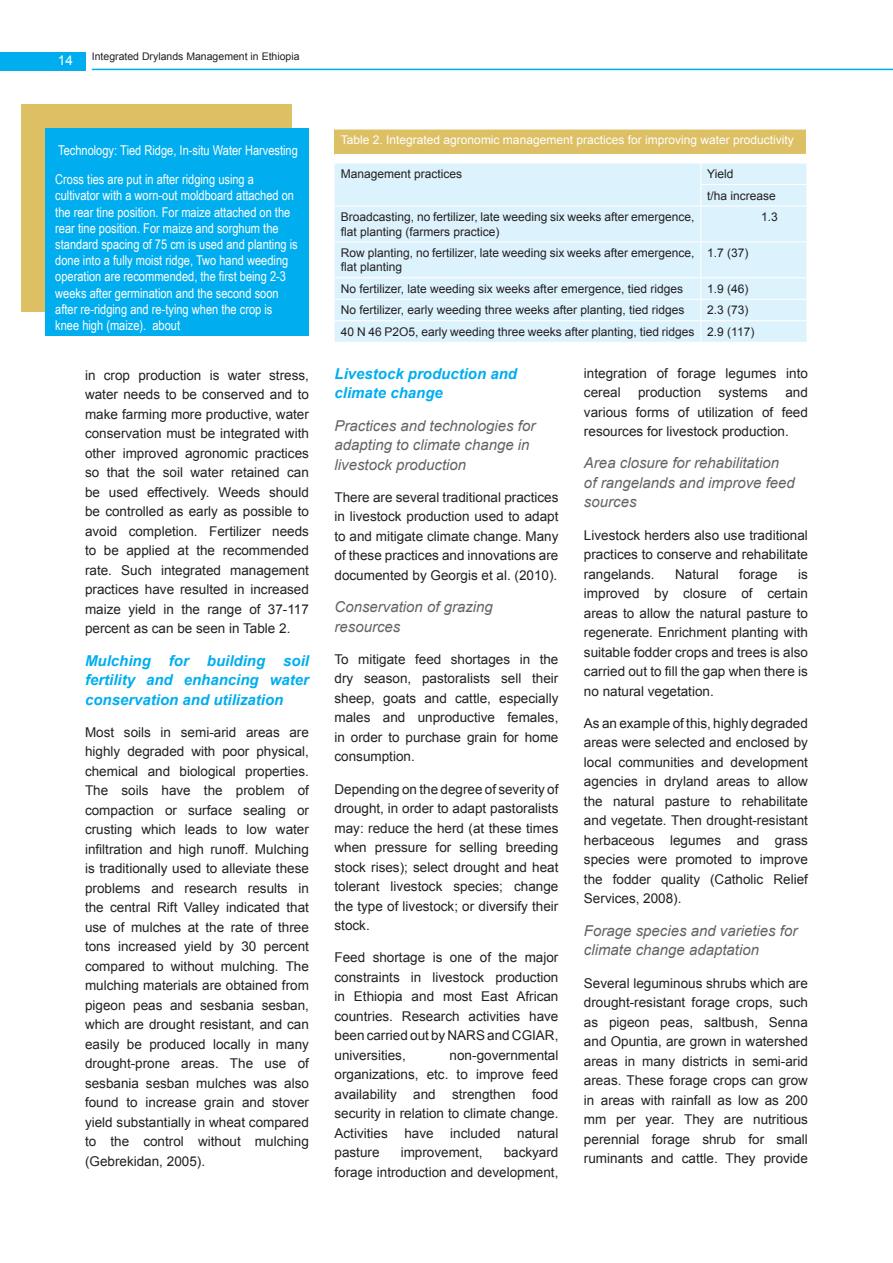
<style>
.page{position:relative;width:893px;height:1263px;background:#fff}
.page>*{position:absolute;margin:0;border:0;box-sizing:border-box;transform-origin:0 0}
.t1{font:italic 15px/19.5px "Arial";color:#636366}
.t2{font:italic 700 15px/19.5px "Arial";color:#00aeef;text-align:justify}
.t3{font:13.5px/19.5px "Arial";color:#231f20;text-align:justify}
.t4{font:13.5px/16.2px "Arial Narrow";color:#fff}
.t5{font:13.5px "Arial";color:#fff}
.t6{font:12px/21.5px "Arial";color:#231f20}
.t7{font:12px "Arial";color:#fff}
.t8{font:10.5px "Arial";color:#231f20}
</style>
<div class="page">
<div style="left:0;top:52px;width:85px;height:18px;background:#00aeef"></div>
<hr style="left:92px;top:69px;width:801px;height:1px;background:#00aeef">
<div style="left:21px;top:104px;width:271px;height:208px;background:#ddbf64"></div>
<div style="left:45px;top:128px;width:264px;height:208px;background:#00aeef"></div>
<div style="left:334px;top:129px;width:472px;height:25px;background:#ddbf64"></div>
<div style="left:334px;top:164px;width:472px;height:178px;background:#dcf2fc"></div>
<hr style="left:334px;top:128px;width:367px;height:2px;background:#fff">
<hr style="left:701px;top:128px;width:105px;height:2px;background:#fff">
<hr style="left:700px;top:184px;width:106px;height:1px;background:#fff">
<svg style="left:700px;top:163px;width:1px;height:42px"></svg>
<hr style="left:334px;top:205px;width:367px;height:2px;background:#fff">
<hr style="left:701px;top:205px;width:105px;height:2px;background:#fff">
<hr style="left:700px;top:207px;width:1px;height:34px;background:#fff">
<hr style="left:334px;top:241px;width:367px;height:1px;background:#fff">
<hr style="left:701px;top:241px;width:105px;height:1px;background:#fff">
<hr style="left:700px;top:242px;width:1px;height:35px;background:#fff">
<hr style="left:334px;top:277px;width:367px;height:1px;background:#fff">
<hr style="left:701px;top:277px;width:105px;height:1px;background:#fff">
<hr style="left:334px;top:299px;width:367px;height:1px;background:#fff">
<hr style="left:701px;top:299px;width:105px;height:1px;background:#fff">
<hr style="left:334px;top:320px;width:367px;height:1px;background:#fff">
<hr style="left:701px;top:320px;width:105px;height:1px;background:#fff">
<svg style="left:700px;top:278px;width:1px;height:64px"></svg>
<p class="t5" style="left:58px;top:51px;width:17px">14</p>
<p class="t8" style="left:92px;top:49px;width:209px">Integrated Drylands Management in Ethiopia</p>
<p class="t4" style="left:55px;top:136px;width:244px;line-height:29px">Technology: Tied Ridge, In-situ Water Harvesting<br>Cross ties are put in after ridging using a</p>
<p class="t4" style="left:55px;top:187px;width:244px">cultivator with a worn-out moldboard attached on the rear tine position. For maize attached on the rear tine position. For maize and sorghum the standard spacing of 75 cm is used and planting is done into a fully moist ridge, Two hand weeding operation are recommended, the first being 2-3 weeks after germination and the second soon after re-ridging and re-tying when the crop is knee high (maize). about</p>
<p class="t3" style="left:85px;top:365px;width:225px">in crop production is water stress, water needs to be conserved and to make farming more productive, water conservation must be integrated with other improved agronomic practices so that the soil water retained can be used effectively. Weeds should be controlled as early as possible to avoid completion. Fertilizer needs to be applied at the recommended rate. Such integrated management practices have resulted in increased maize yield in the range of 37-117 percent as can be seen in Table 2.</p>
<p class="t2" style="left:85px;top:651px;width:225px">Mulching for building soil fertility and enhancing water conservation and utilization</p>
<p class="t3" style="left:85px;top:722px;width:225px">Most soils in semi-arid areas are highly degraded with poor physical, chemical and biological properties.<br>The soils have the problem of compaction or surface sealing or crusting which leads to low water infiltration and high runoff. Mulching is traditionally used to alleviate these problems and research results in the central Rift Valley indicated that use of mulches at the rate of three tons increased yield by 30 percent compared to without mulching. The mulching materials are obtained from pigeon peas and sesbania sesban, which are drought resistant, and can easily be produced locally in many drought-prone areas. The use of sesbania sesban mulches was also found to increase grain and stover yield substantially in wheat compared to the control without mulching (Gebrekidan, 2005).</p>
<p class="t7" style="left:341px;top:132px;width:454px">Table 2. Integrated agronomic management practices for improving water productivity</p>
<p class="t6" style="left:341px;top:163px;width:123px">Management practices</p>
<p class="t6" style="left:707px;top:163px;width:70px">Yield<br>t/ha increase</p>
<p class="t6" style="left:341px;top:210px;width:355px;line-height:14.4px">Broadcasting, no fertilizer, late weeding six weeks after emergence, flat planting (farmers practice)</p>
<p class="t6" style="left:761px;top:206px;width:18px">1.3</p>
<p class="t6" style="left:341px;top:245px;width:355px;line-height:14.4px">Row planting, no fertilizer, late weeding six weeks after emergence, flat planting</p>
<p class="t6" style="left:707px;top:242px;width:43px">1.7 (37)</p>
<p class="t6" style="left:341px;top:278px;width:344px">No fertilizer, late weeding six weeks after emergence, tied ridges</p>
<p class="t6" style="left:707px;top:278px;width:43px">1.9 (46)</p>
<p class="t6" style="left:341px;top:299px;width:345px">No fertilizer, early weeding three weeks after planting, tied ridges</p>
<p class="t6" style="left:341px;top:299px;width:415px;text-indent:366px">2.3 (73)<br>40 N 46 P2O5, early weeding three weeks after planting, tied ridges 2.9 (117)</p>
<p class="t2" style="left:334px;top:364px;width:184px">Livestock production and climate change</p>
<p class="t1" style="left:334px;top:416px;width:202px">Practices and technologies for adapting to climate change in livestock production</p>
<p class="t3" style="left:334px;top:487px;width:225px">There are several traditional practices in livestock production used to adapt to and mitigate climate change. Many of these practices and innovations are documented by Georgis et al. (2010).</p>
<p class="t1" style="left:334px;top:597px;width:160px">Conservation of grazing resources</p>
<p class="t3" style="left:334px;top:649px;width:225px">To mitigate feed shortages in the dry season, pastoralists sell their sheep, goats and cattle, especially males and unproductive females, in order to purchase grain for home consumption.</p>
<p class="t3" style="left:334px;top:779px;width:225px">Depending on the degree of severity of drought, in order to adapt pastoralists may: reduce the herd (at these times when pressure for selling breeding stock rises); select drought and heat tolerant livestock species; change the type of livestock; or diversify their stock.</p>
<p class="t3" style="left:334px;top:948px;width:225px">Feed shortage is one of the major constraints in livestock production in Ethiopia and most East African countries. Research activities have been carried out by NARS and CGIAR, universities,</p>
<p class="t3" style="left:334px;top:1045px;width:225px;text-indent:115px">non-governmental organizations, etc. to improve feed availability and strengthen food security in relation to climate change.<br>Activities have included natural pasture</p>
<p class="t3" style="left:334px;top:1143px;width:225px;text-align:right">backyard<br>forage introduction and development,</p>
<p class="t3" style="left:401px;top:1143px;width:83px">improvement,</p>
<p class="t3" style="left:584px;top:363px;width:225px">integration of forage legumes into cereal</p>
<p class="t3" style="left:584px;top:382px;width:225px;text-indent:201px">and various forms of utilization of feed resources for livestock production.</p>
<p class="t1" style="left:584px;top:454px;width:212px">Area closure for rehabilitation of rangelands and improve feed sources</p>
<p class="t3" style="left:584px;top:525px;width:225px">Livestock herders also use traditional practices to conserve and rehabilitate rangelands.</p>
<p class="t3" style="left:638px;top:382px;width:65px">production</p>
<p class="t3" style="left:718px;top:382px;width:51px">systems</p>
<p class="t3" style="left:675px;top:564px;width:45px">Natural</p>
<p class="t3" style="left:739px;top:564px;width:40px">forage</p>
<p class="t3" style="left:584px;top:564px;width:225px;text-indent:214px">is improved by closure of certain areas to allow the natural pasture to regenerate. Enrichment planting with suitable fodder crops and trees is also carried out to fill the gap when there is no natural vegetation.</p>
<p class="t3" style="left:584px;top:713px;width:225px">As an example of this, highly degraded areas were selected and enclosed by local communities and development agencies in dryland areas to allow the natural pasture to rehabilitate and vegetate. Then drought-resistant herbaceous legumes and grass species were promoted to improve the fodder quality (Catholic Relief Services, 2008).</p>
<p class="t1" style="left:584px;top:921px;width:215px">Forage species and varieties for climate change adaptation</p>
<p class="t3" style="left:584px;top:973px;width:225px">Several leguminous shrubs which are drought-resistant forage crops, such as pigeon peas, saltbush, Senna and Opuntia, are grown in watershed areas in many districts in semi-arid areas. These forage crops can grow in areas with rainfall as low as 200 mm per year. They are nutritious perennial forage shrub for small ruminants and cattle. They provide</p>
</div>
